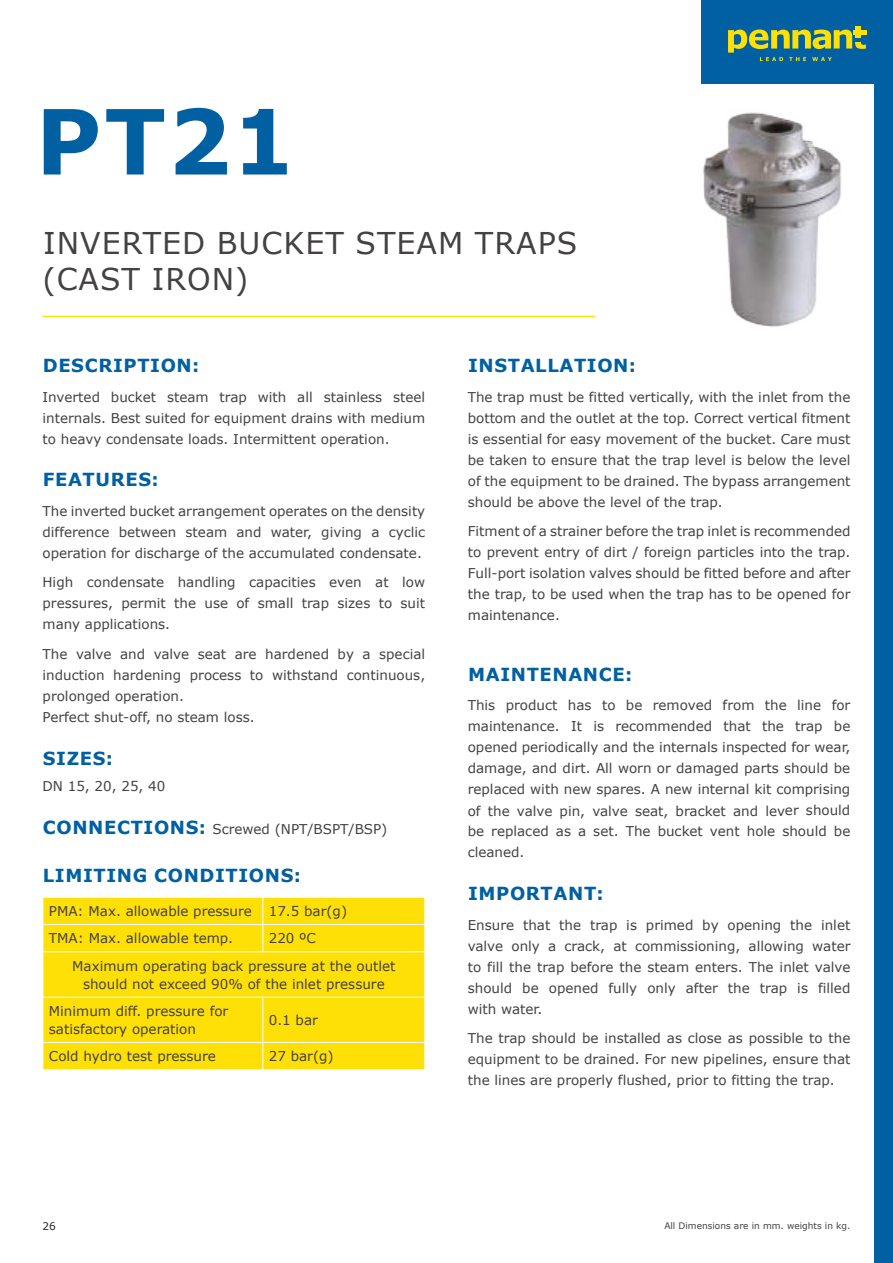
<style>
.page{position:relative;width:893px;height:1263px;background:#fff}
.page>*{position:absolute;margin:0;border:0;box-sizing:border-box;transform-origin:0 0}
.t1{font:700 90px "Verdana";color:#0060a1}
.t2{font:30px/36px "Verdana";letter-spacing:.035em;color:#444143}
.t3{font:700 18px "Verdana";letter-spacing:.035em;color:#0060a1}
.t4{font:13.5px/21px "Verdana";color:#444143;text-align:justify}
.t5{font:10.5px "Verdana";color:#242728}
.t6{font:9px "Verdana";color:#444143}
.s1{font-weight:700;font-size:18px;color:#0060a1}
</style>
<div class="page">
<div style="left:875px;top:0;width:18px;height:1263px;background:#0060a1"></div>
<div style="left:702px;top:0;width:191px;height:84px;background:#0060a1"></div>
<div style="left:853px;top:30px;width:14px;height:5px;background:#ffe006"></div>
<div style="left:855px;top:26px;width:6px;height:12px;background:#ffe006"></div>
<svg style="left:728px;top:30px;width:138px;height:31px"></svg>
<hr style="left:43px;top:316px;width:552px;height:1px;background:#ffe006">
<div style="left:44px;top:898px;width:380px;height:171px;background:#ffe006"></div>
<svg style="left:43px;top:898px;width:1px;height:53px"></svg>
<svg style="left:43px;top:1043px;width:1px;height:26px"></svg>
<svg style="left:262px;top:897px;width:1px;height:54px"></svg>
<svg style="left:424px;top:897px;width:1px;height:54px"></svg>
<hr style="left:262px;top:997px;width:1px;height:45px;background:#fff">
<svg style="left:262px;top:1043px;width:1px;height:26px"></svg>
<svg style="left:424px;top:1043px;width:1px;height:26px"></svg>
<hr style="left:43px;top:924px;width:220px;height:1px;background:#fff">
<hr style="left:263px;top:924px;width:162px;height:1px;background:#fff">
<hr style="left:43px;top:951px;width:220px;height:1px;background:#fff">
<hr style="left:263px;top:951px;width:162px;height:1px;background:#fff">
<hr style="left:43px;top:997px;width:220px;height:1px;background:#fff">
<hr style="left:263px;top:997px;width:162px;height:1px;background:#fff">
<hr style="left:43px;top:1042px;width:220px;height:1px;background:#fff">
<hr style="left:263px;top:1042px;width:162px;height:1px;background:#fff">
<img style="left:703px;top:112px;width:139px;height:215px">
<h1 class="t1" style="left:35px;top:78px;width:262px">PT21</h1>
<h2 class="t2" style="left:43px;top:224px;width:536px">INVERTED BUCKET STEAM TRAPS (CAST IRON)</h2>
<h3 class="t3" style="left:43px;top:353px;width:158px">DESCRIPTION:</h3>
<p class="t4" style="left:43px;top:386px;width:384px">Inverted bucket steam trap with all stainless steel internals. Best suited for equipment drains with medium to heavy condensate loads. Intermittent operation.</p>
<h3 class="t3" style="left:43px;top:467px;width:117px">FEATURES:</h3>
<p class="t4" style="left:43px;top:500px;width:384px">The inverted bucket arrangement operates on the density difference between steam and water, giving a cyclic operation for discharge of the accumulated condensate.</p>
<p class="t4" style="left:43px;top:572px;width:384px">High condensate handling capacities even at low pressures, permit the use of small trap sizes to suit many applications.</p>
<p class="t4" style="left:43px;top:643px;width:384px;text-align:left">The valve and valve seat are hardened by a special induction hardening process to withstand continuous, prolonged operation.<br>Perfect shut-off, no steam loss.</p>
<h3 class="t3" style="left:43px;top:745px;width:72px">SIZES:</h3>
<p class="t4" style="left:43px;top:776px;width:124px">DN 15, 20, 25, 40</p>
<p class="t4" style="left:43px;top:819px;width:346px"><span class="s1">CONNECTIONS:</span> Screwed (NPT/BSPT/BSP)</p>
<h3 class="t3" style="left:43px;top:863px;width:260px">LIMITING CONDITIONS:</h3>
<p class="t4" style="left:49px;top:897px;width:300px;line-height:27.3px">PMA: Max. allowable pressure 17.5 bar(g)<br>TMA: Max. allowable temp.</p>
<p class="t4" style="left:72px;top:925px;width:325px;line-height:27.3px;text-indent:197px">220 ºC<br>Maximum operating back pressure at the outlet</p>
<p class="t4" style="left:49px;top:970px;width:337px;line-height:27.3px;text-indent:34px">should not exceed 90% of the inlet pressure<br>Minimum diff. pressure for</p>
<p class="t4" style="left:49px;top:1018px;width:149px">satisfactory operation</p>
<p class="t4" style="left:269px;top:1009px;width:51px">0.1 bar</p>
<p class="t4" style="left:49px;top:1046px;width:169px">Cold hydro test pressure</p>
<p class="t4" style="left:269px;top:1046px;width:66px">27 bar(g)</p>
<h3 class="t3" style="left:468px;top:353px;width:170px">INSTALLATION:</h3>
<p class="t4" style="left:468px;top:386px;width:384px">The trap must be fitted vertically, with the inlet from the bottom and the outlet at the top. Correct vertical fitment is essential for easy movement of the bucket. Care must be taken to ensure that the trap level is below the level of the equipment to be drained. The bypass arrangement should be above the level of the trap.</p>
<p class="t4" style="left:468px;top:520px;width:384px">Fitment of a strainer before the trap inlet is recommended to prevent entry of dirt / foreign particles into the trap.<br>Full-port isolation valves should be fitted before and after the trap, to be used when the trap has to be opened for maintenance.</p>
<h3 class="t3" style="left:468px;top:662px;width:166px">MAINTENANCE:</h3>
<p class="t4" style="left:468px;top:695px;width:384px">This product has to be removed from the line for maintenance. It is recommended that the trap be opened periodically and the internals inspected for wear, damage, and dirt. All worn or damaged parts should be replaced with new spares. A new internal kit comprising of the valve pin, valve seat, bracket and lever should be replaced as a set. The bucket vent hole should be cleaned.</p>
<h3 class="t3" style="left:468px;top:881px;width:137px">IMPORTANT:</h3>
<p class="t4" style="left:468px;top:914px;width:384px">Ensure that the trap is primed by opening the inlet valve only a crack, at commissioning, allowing water to fill the trap before the steam enters. The inlet valve should be opened fully only after the trap is filled with water.</p>
<p class="t4" style="left:468px;top:1028px;width:384px">The trap should be installed as close as possible to the equipment to be drained. For new pipelines, ensure that the lines are properly flushed, prior to fitting the trap.</p>
<p class="t5" style="left:43px;top:1219px;width:15px">26</p>
<p class="t6" style="left:664px;top:1219px;width:188px">All Dimensions are in mm. weights in kg.</p>
</div>
